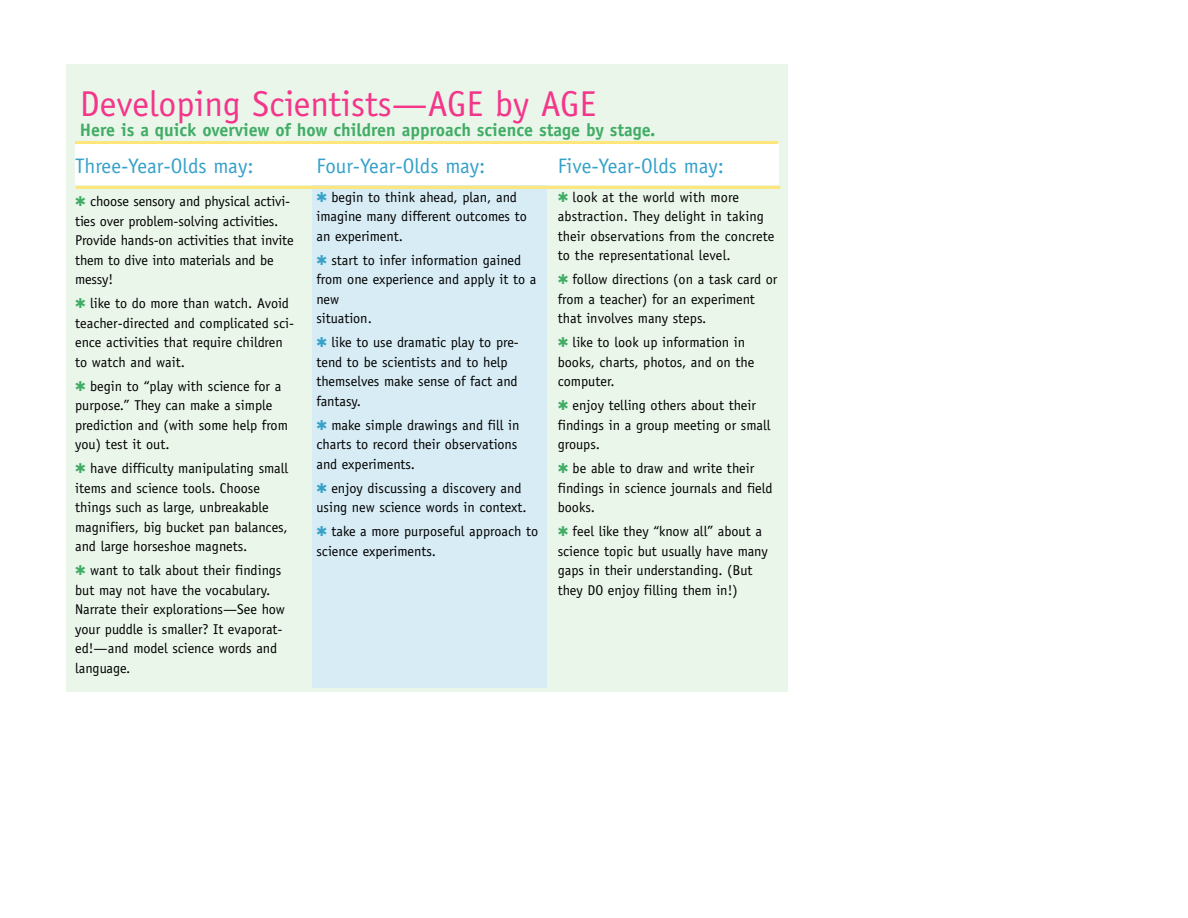
<style>
.page{position:relative;width:1188px;height:918px;background:#fff}
.page>*{position:absolute;margin:0;border:0;box-sizing:border-box;transform-origin:0 0}
.t1{font:36px "Officina Sans";color:#f4368a}
.t2{font:21px "Officina Sans";color:#36a1c9}
.t3{font:700 18px "Officina Sans";color:#41ac65}
.t4{font:14.25px/19.5px "Officina Sans";color:#000}
.s1{color:#41ac65}
.s2{color:#36a1c9}
</style>
<div class="page">
<div style="left:66px;top:64px;width:722px;height:628px;background:#eaf6ea"></div>
<div style="left:312px;top:158px;width:235px;height:530px;background:#d7ecf4"></div>
<hr style="left:75px;top:186px;width:705px;height:3px;background:#fee67a">
<div style="left:75px;top:144px;width:704px;height:41px;background:#fff"></div>
<hr style="left:75px;top:141px;width:703px;height:3px;background:#fee67a">
<h1 class="t1" style="left:80px;top:91px;width:518px">Developing Scientists—AGE by AGE</h1>
<p class="t3" style="left:80px;top:123px;width:577px">Here is a quick overview of how children approach science stage by stage.</p>
<h2 class="t2" style="left:75px;top:158px;width:180px">Three-Year-Olds may:</h2>
<p class="t4" style="left:75px;top:193px;width:220px"><span class="s1">✱</span> choose sensory and physical activi&shy;ties over problem-solving activities.<br>Provide hands-on activities that invite them to dive into materials and be messy!</p>
<p class="t4" style="left:75px;top:295px;width:221px"><span class="s1">✱</span> like to do more than watch. Avoid teacher-directed and complicated sci&shy;ence activities that require children to watch and wait.</p>
<p class="t4" style="left:75px;top:377px;width:214px"><span class="s1">✱</span> begin to “play with science for a purpose.” They can make a simple prediction and (with some help from you) test it out.</p>
<p class="t4" style="left:75px;top:460px;width:215px"><span class="s1">✱</span> have difficulty manipulating small items and science tools. Choose things such as large, unbreakable magnifiers, big bucket pan balances, and large horseshoe magnets.</p>
<p class="t4" style="left:75px;top:562px;width:211px"><span class="s1">✱</span> want to talk about their findings but may not have the vocabulary.<br>Narrate their explorations—See how your puddle is smaller? It evaporat&shy;ed!—and model science words and language.</p>
<h2 class="t2" style="left:316px;top:158px;width:171px">Four-Year-Olds may:</h2>
<p class="t4" style="left:316px;top:189px;width:212px"><span class="s2">✱</span> begin to think ahead, plan, and imagine many different outcomes to an experiment.</p>
<p class="t4" style="left:316px;top:252px;width:221px"><span class="s2">✱</span> start to infer information gained from one experience and apply it to a new<br>situation.</p>
<p class="t4" style="left:316px;top:334px;width:204px"><span class="s2">✱</span> like to use dramatic play to pre&shy;tend to be scientists and to help themselves make sense of fact and fantasy.</p>
<p class="t4" style="left:316px;top:417px;width:205px"><span class="s2">✱</span> make simple drawings and fill in charts to record their observations and experiments.</p>
<p class="t4" style="left:316px;top:480px;width:212px"><span class="s2">✱</span> enjoy discussing a discovery and using new science words in context.</p>
<p class="t4" style="left:316px;top:523px;width:223px"><span class="s2">✱</span> take a more purposeful approach to science experiments.</p>
<h2 class="t2" style="left:558px;top:158px;width:168px">Five-Year-Olds may:</h2>
<p class="t4" style="left:558px;top:189px;width:218px"><span class="s1">✱</span> look at the world with more abstraction. They delight in taking their observations from the concrete to the representational level.</p>
<p class="t4" style="left:558px;top:271px;width:221px"><span class="s1">✱</span> follow directions (on a task card or from a teacher) for an experiment that involves many steps.</p>
<p class="t4" style="left:558px;top:334px;width:198px"><span class="s1">✱</span> like to look up information in books, charts, photos, and on the computer.</p>
<p class="t4" style="left:558px;top:397px;width:214px"><span class="s1">✱</span> enjoy telling others about their findings in a group meeting or small groups.</p>
<p class="t4" style="left:558px;top:460px;width:216px"><span class="s1">✱</span> be able to draw and write their findings in science journals and field books.</p>
<p class="t4" style="left:558px;top:523px;width:212px"><span class="s1">✱</span> feel like they “know all” about a science topic but usually have many gaps in their understanding. (But they DO enjoy filling them in!)</p>
</div>
